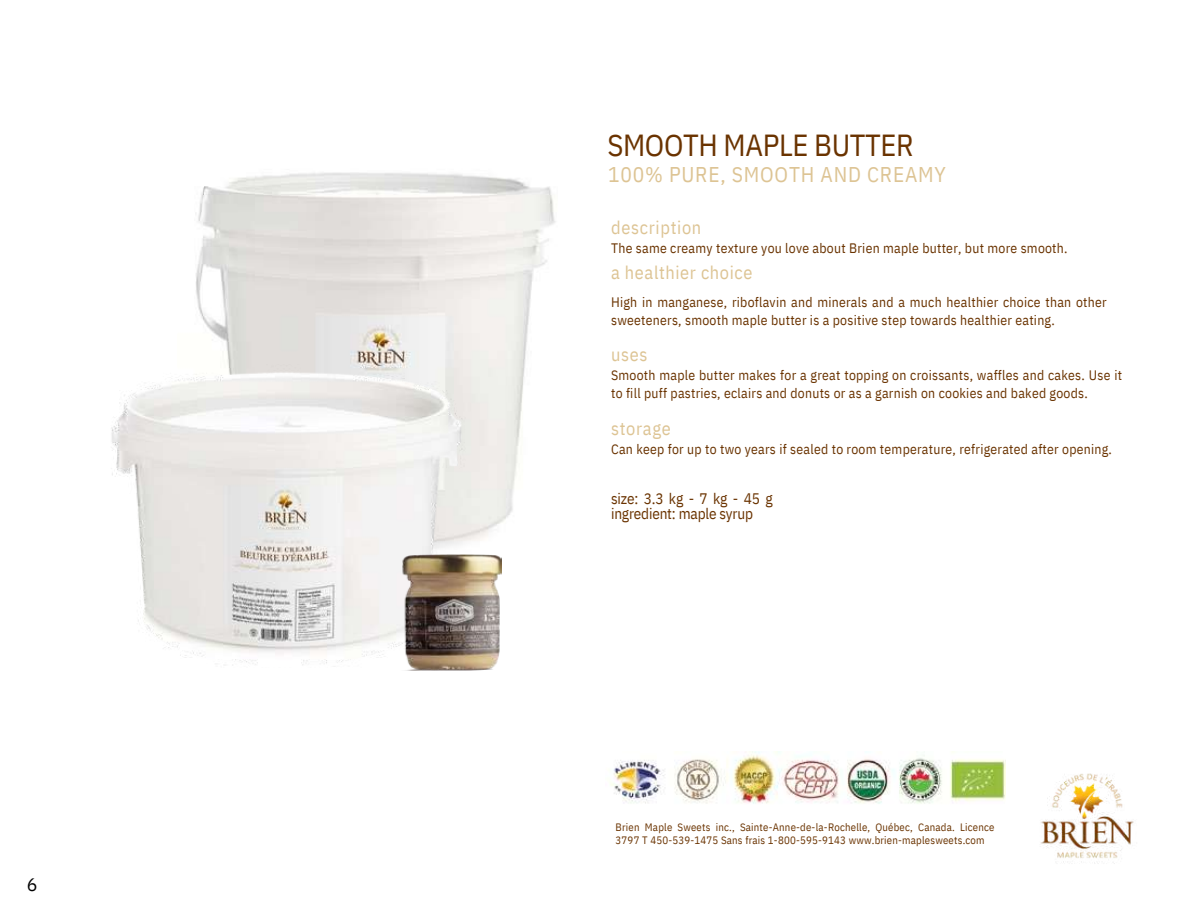
<style>
.page{position:relative;width:1188px;height:918px;background:#fff}
.page>*{position:absolute;margin:0;border:0;box-sizing:border-box;transform-origin:0 0}
.t1{font:30.45px "IBM Plex Sans Cond";letter-spacing:-.01em;color:#6a3300}
.t2{font:21.3px "IBM Plex Sans Cond";letter-spacing:.04em;color:#ddc494}
.t3{font:18.3px "IBM Plex Sans Cond";letter-spacing:.04em;color:#ddc494}
.t4{font:18px "IBM Plex Sans";color:#000}
.t5{font:15.15px/14.7px "IBM Plex Sans Cond";letter-spacing:-.015em;color:#6a3300}
.t6{font:13.65px/18px "IBM Plex Sans Cond";letter-spacing:.02em;color:#6a3300}
.t7{font:10.8px/13.5px "IBM Plex Sans Cond";letter-spacing:.02em;color:#6a3300}
</style>
<div class="page">
<img style="left:195px;top:172px;width:361px;height:403px">
<img style="left:1040px;top:773px;width:94px;height:91px">
<img style="left:610px;top:752px;width:395px;height:52px">
<img style="left:111px;top:365px;width:359px;height:301px">
<img style="left:396px;top:554px;width:105px;height:116px">
<h3 class="t4" style="left:27px;top:873px;width:12px">6</h3>
<h1 class="t1" style="left:608px;top:125px;width:308px">SMOOTH MAPLE BUTTER</h1>
<h2 class="t2" style="left:608px;top:160px;width:339px">100% PURE, SMOOTH AND CREAMY</h2>
<h3 class="t3" style="left:611px;top:215px;width:92px">description</h3>
<h3 class="t3" style="left:611px;top:260px;width:143px">a healthier choice</h3>
<p class="t6" style="left:611px;top:238px;width:458px">The same creamy texture you love about Brien maple butter, but more smooth.</p>
<p class="t6" style="left:611px;top:293px;width:497px">High in manganese, riboflavin and minerals and a much healthier choice than other sweeteners, smooth maple butter is a positive step towards healthier eating.</p>
<h3 class="t3" style="left:611px;top:343px;width:38px">uses</h3>
<p class="t6" style="left:611px;top:366px;width:513px">Smooth maple butter makes for a great topping on croissants, waffles and cakes. Use it to fill puff pastries, eclairs and donuts or as a garnish on cookies and baked goods.</p>
<h3 class="t3" style="left:611px;top:416px;width:61px">storage</h3>
<p class="t6" style="left:611px;top:439px;width:502px">Can keep for up to two years if sealed to room temperature, refrigerated after opening.</p>
<p class="t5" style="left:611px;top:491px;width:163px">size: 3.3 kg - 7 kg - 45 g ingredient: maple syrup</p>
<p class="t7" style="left:616px;top:820px;width:380px">Brien Maple Sweets inc., Sainte-Anne-de-la-Rochelle, Québec, Canada. Licence<br>3797 T 450-539-1475 Sans frais 1-800-595-9143 www.brien-maplesweets.com</p>
</div>
